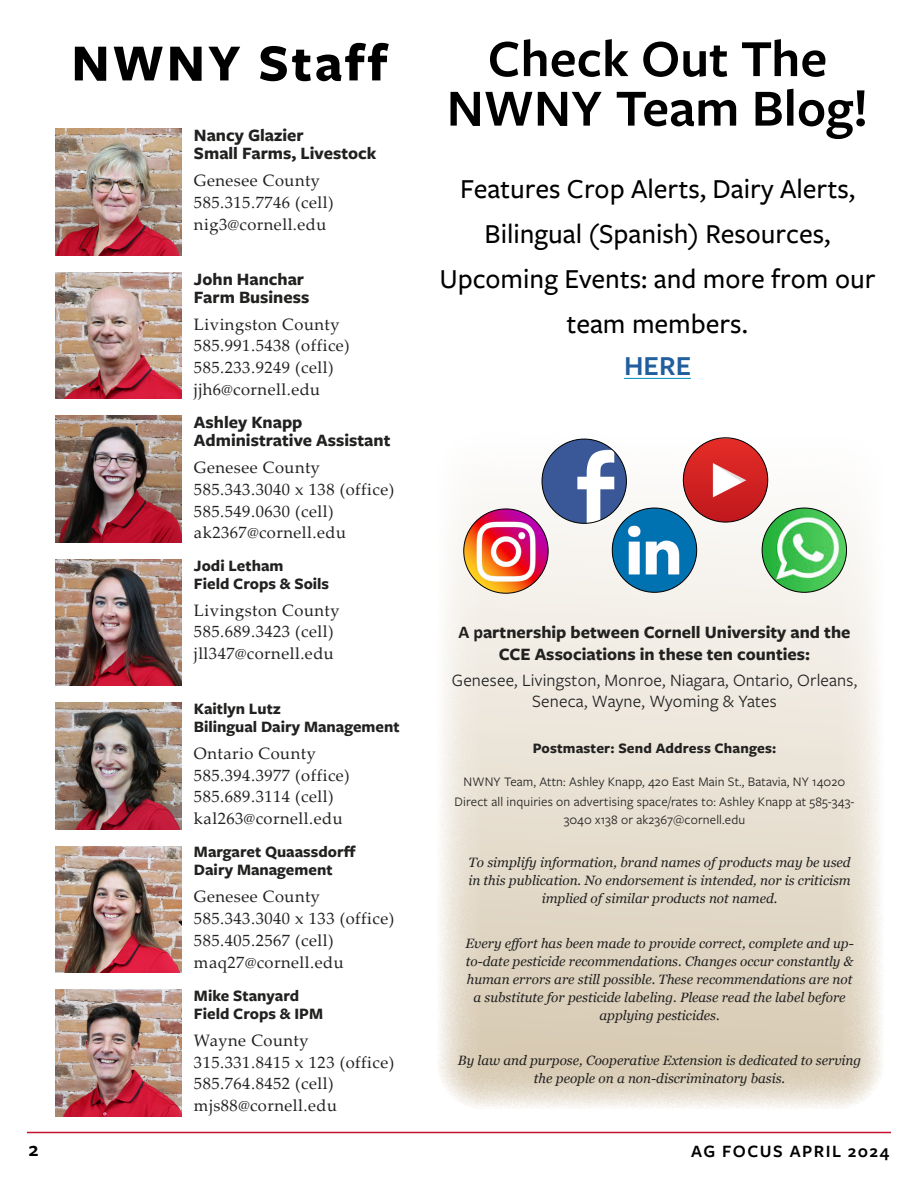
<style>
.page{position:relative;width:918px;height:1188px;background:#fff}
.page>*{position:absolute;margin:0;border:0;box-sizing:border-box;transform-origin:0 0}
.t1{font:600 54px/49.5px "Freight Sans Pro";color:#000;text-align:center}
.t2{font:700 54px "Freight Sans Pro";letter-spacing:.05em;color:#000}
.t3{font:500 28.5px/45px "Freight Sans Pro";color:#000;text-align:center}
.t4{font:600 28.5px "Freight Sans Pro";color:#215e9e}
.t5{font:600 21px "Freight Sans Pro";color:#000}
.t6{font:700 18px/18px "Freight Sans Pro";color:#212120}
.t7{font:18px/21.6px "Freight Sans Pro";letter-spacing:.01em;color:#212120;text-align:center}
.t8{font:600 18px "Freight Sans Pro";letter-spacing:.08em;color:#000}
.t9{font:16.5px/21.8px "Palatino Linotype";letter-spacing:.03em;color:#212120}
.t10{font:700 16.5px/18px "Freight Sans Pro";color:#212120}
.t11{font:700 15px "Freight Sans Pro";letter-spacing:.01em;color:#212120}
.t12{font:italic 13.5px/18px "Georgia";color:#212120;text-align:center}
.t13{font:13.5px/20.2px "Freight Sans Pro";letter-spacing:.01em;color:#212120;text-align:center}
.s1{font-family:"Calibri"}
</style>
<div class="page">
<hr style="left:27px;top:1132px;width:864px;height:1px;background:#c41230">
<svg style="left:438px;top:437px;width:446px;height:672px"></svg>
<hr style="left:624px;top:378px;width:67px;height:1px;background:#008bc2">
<img style="left:612px;top:508px;width:85px;height:84px;border-radius:42px">
<img style="left:762px;top:508px;width:85px;height:84px;border-radius:42px">
<img style="left:683px;top:438px;width:85px;height:84px;border-radius:42px">
<img style="left:464px;top:509px;width:84px;height:84px;border-radius:42px">
<img style="left:542px;top:439px;width:84px;height:84px;border-radius:42px">
<img style="left:56px;top:990px;width:126px;height:126px">
<img style="left:56px;top:559px;width:126px;height:127px">
<img style="left:56px;top:129px;width:126px;height:126px">
<img style="left:56px;top:703px;width:126px;height:126px">
<img style="left:56px;top:846px;width:126px;height:127px">
<img style="left:56px;top:272px;width:126px;height:127px">
<img style="left:56px;top:416px;width:126px;height:126px">
<h1 class="t2" style="left:71px;top:26px;width:318px">NWNY Staff</h1>
<h3 class="t6" style="left:194px;top:126px;width:184px">Nancy Glazier<br>Small Farms, Livestock</h3>
<p class="t9" style="left:194px;top:169px;width:141px">Genesee County<br>585.315.7746 (cell) nig3@cornell.edu</p>
<h3 class="t6" style="left:194px;top:269px;width:117px">John Hanchar<br>Farm Business</h3>
<p class="t9" style="left:194px;top:312px;width:157px">Livingston County<br>585.991.5438 (office)<br>585.233.9249 (cell) jjh6@cornell.edu</p>
<h3 class="t6" style="left:194px;top:413px;width:198px">Ashley Knapp<br>Administrative Assistant</h3>
<p class="t9" style="left:194px;top:456px;width:202px">Genesee County<br>585.343.3040 x 138 (office)<br>585.549.0630 (cell) ak2367@cornell.edu</p>
<p class="t10" style="left:194px;top:556px;width:137px">Jodi Letham<br>Field Crops &amp; Soils</p>
<p class="t9" style="left:194px;top:598px;width:147px">Livingston County<br>585.689.3423 (cell) jll347@cornell.edu</p>
<p class="t10" style="left:194px;top:699px;width:207px">Kaitlyn Lutz<br>Bilingual Dairy Management</p>
<p class="t9" style="left:194px;top:742px;width:157px">Ontario County<br>585.394.3977 (office)<br>585.689.3114 (cell) kal263@cornell.edu</p>
<p class="t10" style="left:194px;top:842px;width:164px">Margaret Quaassdorff<br>Dairy Management</p>
<p class="t9" style="left:194px;top:885px;width:202px">Genesee County<br>585.343.3040 x 133 (office)<br>585.405.2567 (cell) maq27@cornell.edu</p>
<p class="t10" style="left:194px;top:986px;width:131px">Mike Stanyard<br>Field Crops &amp; IPM</p>
<p class="t9" style="left:194px;top:1029px;width:202px">Wayne County<br>315.331.8415 x 123 (office)<br>585.764.8452 (cell) mjs88@cornell.edu</p>
<h1 class="t1" style="left:447px;top:32px;width:423px">Check Out The<br>NWNY Team Blog!</h1>
<h2 class="t3" style="left:439px;top:165px;width:438px">Features Crop Alerts, Dairy Alerts,<br>Bilingual (Spanish) Resources,<br>Upcoming Events: and more from our team members.</h2>
<h2 class="t4" style="left:624px;top:346px;width:69px">HERE</h2>
<h3 class="t6" style="left:458px;top:621px;width:394px;line-height:21.6px;text-align:center"><span class="s1">A p</span>artnership between Cornell University and the<br>CCE Associations in these ten counties:</h3>
<h3 class="t7" style="left:452px;top:668px;width:407px">Genesee, Livingston, Monroe, Niagara, Ontario, Orleans,<br>Seneca, Wayne, Wyoming &amp; Yates</h3>
<p class="t11" style="left:533px;top:738px;width:245px">Postmaster: Send Address Changes:</p>
<p class="t13" style="left:455px;top:771px;width:401px">NWNY Team, Attn: Ashley Knapp, 420 East Main St., Batavia, NY 14020<br>Direct all inquiries on advertising space/rates to: Ashley Knapp at 585-343-</p>
<p class="t13" style="left:564px;top:809px;width:183px">3040 x138 or ak2367@cornell.edu</p>
<p class="t12" style="left:468px;top:853px;width:384px">To simplify information, brand names of products may be used in this publication. No endorsement is intended, nor is criticism implied of similar products not named.</p>
<p class="t12" style="left:465px;top:934px;width:390px">Every effort has been made to provide correct, complete and up&shy;to-date pesticide recommendations. Changes occur constantly &amp; human errors are still possible. These recommendations are not a substitute for pesticide labeling. Please read the label before applying pesticides.</p>
<p class="t12" style="left:458px;top:1051px;width:405px">By law and purpose, Cooperative Extension is dedicated to serving the people on a non-discriminatory basis.</p>
<h3 class="t5" style="left:28px;top:1135px;width:12px">2</h3>
<h3 class="t8" style="left:691px;top:1139px;width:200px">AG FOCUS APRIL 2024</h3>
</div>
